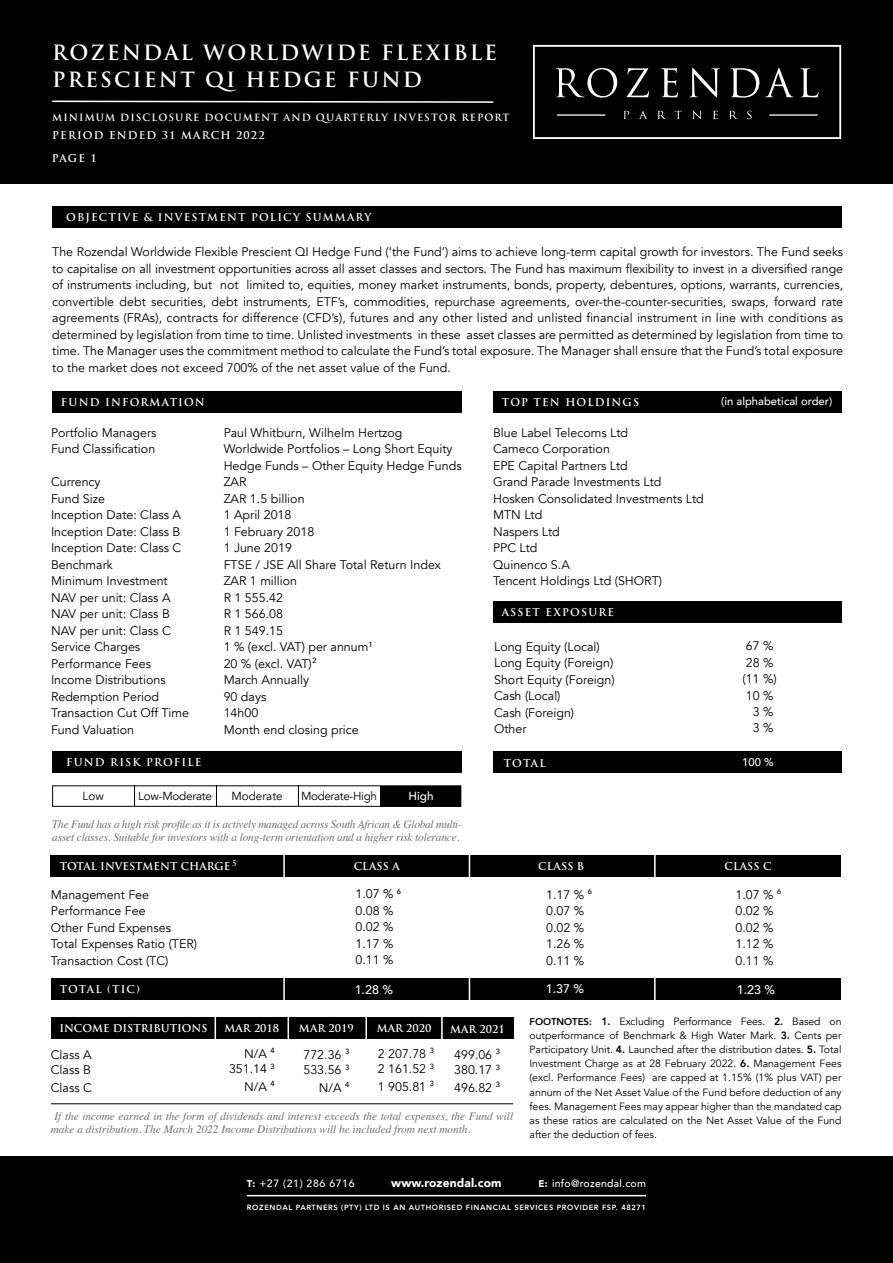
<style>
.page{position:relative;width:893px;height:1263px;background:#fff}
.page>*{position:absolute;margin:0;border:0;box-sizing:border-box;transform-origin:0 0}
.t1{font:700 20.55px/26.8px "Trajan Pro";letter-spacing:.1em;color:#fff}
.t2{font:12.45px/16.5px "Avenir";color:#000}
.t3{font:500 12.45px "Avenir";color:#fff}
.t4{font:900 12px "Avenir";letter-spacing:.01em;color:#fff}
.t5{font:11.7px "Avenir";letter-spacing:-.02em;color:#000}
.t6{font:11.7px "Avenir";color:#000}
.t7{font:500 11.7px "Avenir";color:#fff}
.t8{font:italic 11.25px/12.8px "Times";letter-spacing:-.01em;color:#6d6e71}
.t9{font:500 11.25px "Avenir";color:#fff}
.t10{font:10.5px/14.1px "Avenir";color:#000;text-align:justify}
.t11{font:700 10.5px "Trajan Pro";letter-spacing:.1em;color:#fff}
.t12{font:700 10.5px "Trajan Pro";color:#fff}
.t13{font:500 10.5px "Avenir";letter-spacing:.02em;color:#fff}
.t14{font:500 10.5px "Avenir";letter-spacing:.06em;color:#fff}
.t15{font:700 9.75px "Trajan Pro";letter-spacing:.11em;color:#fff}
.t16{font:800 7.5px "Avenir";letter-spacing:.08em;color:#fff}
.s1{font-weight:800;font-size:9.75px}
.s2{font-weight:800}
.s3{font-weight:900;font-size:9.75px}
</style>
<div class="page">
<div style="left:0;top:1157px;width:893px;height:106px;background:#000"></div>
<div style="left:0;top:0;width:893px;height:184px;background:#000"></div>
<svg style="left:533px;top:45px;width:308px;height:94px"></svg>
<hr style="left:247px;top:1195px;width:399px;height:1px;background:#fff">
<div style="left:51px;top:1018px;width:462px;height:21px;background:#000"></div>
<hr style="left:51px;top:1103px;width:462px;height:1px;background:#000">
<hr style="left:288px;top:1008px;width:1px;height:33px;background:#fff">
<hr style="left:365px;top:1008px;width:2px;height:33px;background:#fff">
<hr style="left:215px;top:1010px;width:1px;height:33px;background:#fff">
<div style="left:52px;top:207px;width:789px;height:21px;background:#000"></div>
<div style="left:52px;top:391px;width:409px;height:21px;background:#000"></div>
<div style="left:52px;top:751px;width:410px;height:22px;background:#000"></div>
<div style="left:380px;top:786px;width:81px;height:20px;background:#000"></div>
<svg style="left:134px;top:787px;width:1px;height:18px"></svg>
<svg style="left:216px;top:787px;width:1px;height:18px"></svg>
<svg style="left:298px;top:787px;width:1px;height:18px"></svg>
<div style="left:52px;top:785px;width:409px;height:22px;border:1px solid #000"></div>
<div style="left:493px;top:391px;width:349px;height:21px;background:#000"></div>
<div style="left:493px;top:602px;width:349px;height:21px;background:#000"></div>
<div style="left:493px;top:751px;width:349px;height:22px;background:#000"></div>
<div style="left:51px;top:855px;width:790px;height:22px;background:#000"></div>
<hr style="left:283px;top:850px;width:2px;height:33px;background:#fff">
<div style="left:51px;top:979px;width:790px;height:21px;background:#000"></div>
<hr style="left:283px;top:974px;width:2px;height:33px;background:#fff">
<hr style="left:469px;top:850px;width:1px;height:33px;background:#fff">
<hr style="left:469px;top:974px;width:1px;height:33px;background:#fff">
<hr style="left:654px;top:850px;width:2px;height:33px;background:#fff">
<hr style="left:654px;top:974px;width:2px;height:33px;background:#fff">
<hr style="left:441px;top:1013px;width:2px;height:33px;background:#fff">
<svg style="left:52px;top:100px;width:442px;height:3px"></svg>
<h1 class="t1" style="left:52px;top:40px;width:446px">ROZENDAL WORLDWIDE FLEXIBLE<br>PRESCIENT QI HEDGE FUND</h1>
<p class="t15" style="left:52px;top:111px;width:459px">MINIMUM DISCLOSURE DOCUMENT AND QUARTERLY INVESTOR REPORT</p>
<p class="t11" style="left:52px;top:129px;width:214px">PERIOD ENDED 31 MARCH 2022</p>
<p class="t11" style="left:52px;top:151px;width:46px">PAGE 1</p>
<p class="t11" style="left:66px;top:211px;width:307px">OBJECTIVE &amp; INVESTMENT POLICY SUMMARY</p>
<p class="t2" style="left:52px;top:244px;width:792px;text-align:justify">The Rozendal Worldwide Flexible Prescient QI Hedge Fund (‘the Fund’) aims to achieve long-term capital growth for investors. The Fund seeks to capitalise on all investment opportunities across all asset classes and sectors. The Fund has maximum flexibility to invest in a diversified range of instruments including, but not limited to, equities, money market instruments, bonds, property, debentures, options, warrants, currencies, convertible debt securities, debt instruments, ETF’s, commodities, repurchase agreements, over-the-counter-securities, swaps, forward rate agreements (FRAs), contracts for difference (CFD’s), futures and any other listed and unlisted financial instrument in line with conditions as determined by legislation from time to time. Unlisted investments in these asset classes are permitted as determined by legislation from time to time. The Manager uses the commitment method to calculate the Fund’s total exposure. The Manager shall ensure that the Fund’s total exposure to the market does not exceed 700% of the net asset value of the Fund.</p>
<p class="t11" style="left:61px;top:395px;width:145px">FUND INFORMATION</p>
<p class="t2" style="left:51px;top:424px;width:107px">Portfolio Managers<br>Fund Classification</p>
<p class="t2" style="left:51px;top:474px;width:140px">Currency<br>Fund Size<br>Inception Date: Class A<br>Inception Date: Class B<br>Inception Date: Class C<br>Benchmark<br>Minimum Investment<br>NAV per unit: Class A<br>NAV per unit: Class B<br>NAV per unit: Class C<br>Service Charges<br>Performance Fees<br>Income Distributions<br>Redemption Period<br>Transaction Cut Off Time<br>Fund Valuation</p>
<p class="t2" style="left:224px;top:424px;width:239px">Paul Whitburn, Wilhelm Hertzog<br>Worldwide Portfolios – Long Short Equity<br>Hedge Funds – Other Equity Hedge Funds<br>ZAR<br>ZAR 1.5 billion<br>1 April 2018<br>1 February 2018<br>1 June 2019<br>FTSE / JSE All Share Total Return Index<br>ZAR 1 million<br>R 1 555.42<br>R 1 566.08<br>R 1 549.15<br>1 % (excl. VAT) per annum<sup>1<br></sup>20 % (excl. VAT)<sup>2<br></sup>March Annually<br>90 days<br>14h00<br>Month end closing price</p>
<p class="t11" style="left:66px;top:756px;width:137px">FUND RISK PROFILE</p>
<p class="t5" style="left:83px;top:789px;width:23px">Low</p>
<p class="t5" style="left:138px;top:789px;width:75px">Low-Moderate</p>
<p class="t6" style="left:231px;top:789px;width:53px">Moderate</p>
<p class="t5" style="left:301px;top:789px;width:77px">Moderate-High</p>
<p class="t7" style="left:408px;top:786px;width:27px">High</p>
<p class="t8" style="left:52px;top:817px;width:411px">The Fund has a high risk profile as it is actively managed across South African &amp; Global multi&shy;asset classes. Suitable for investors with a long-term orientation and a higher risk tolerance.</p>
<p class="t11" style="left:502px;top:395px;width:139px">TOP TEN HOLDINGS</p>
<p class="t2" style="left:493px;top:424px;width:212px">Blue Label Telecoms Ltd<br>Cameco Corporation<br>EPE Capital Partners Ltd<br>Grand Parade Investments Ltd<br>Hosken Consolidated Investments Ltd<br>MTN Ltd<br>Naspers Ltd<br>PPC Ltd<br>Quinenco S.A<br>Tencent Holdings Ltd (SHORT)</p>
<p class="t11" style="left:502px;top:606px;width:114px">ASSET EXPOSURE</p>
<p class="t9" style="left:721px;top:391px;width:112px">(in alphabetical order)</p>
<p class="t2" style="left:494px;top:638px;width:122px">Long Equity (Local)<br>Long Equity (Foreign)<br>Short Equity (Foreign)<br>Cash (Local)<br>Cash (Foreign)<br>Other</p>
<p class="t2" style="left:742px;top:638px;width:36px;text-align:center">67 %<br>28 % (11 %)<br>10 %<br>3 %<br>3 %</p>
<p class="t11" style="left:504px;top:757px;width:44px">TOTAL</p>
<p class="t9" style="left:742px;top:753px;width:33px">100 %</p>
<p class="t12" style="left:60px;top:860px;width:178px">TOTAL INVESTMENT CHARGE <sup>5</sup></p>
<p class="t2" style="left:51px;top:886px;width:148px">Management Fee<br>Performance Fee<br>Other Fund Expenses<br>Total Expenses Ratio (TER)<br>Transaction Cost (TC)</p>
<p class="t11" style="left:354px;top:860px;width:48px">CLASS A</p>
<p class="t11" style="left:538px;top:860px;width:48px">CLASS B</p>
<p class="t11" style="left:724px;top:860px;width:49px">CLASS C</p>
<p class="t2" style="left:355px;top:886px;width:47px">1.07 % <sup>6<br></sup>0.08 %<br>0.02 %<br>1.17 %<br>0.11 %</p>
<p class="t2" style="left:735px;top:886px;width:47px">1.07 % <sup>6<br></sup>0.02 %<br>0.02 %<br>1.12 %<br>0.11 %</p>
<p class="t2" style="left:546px;top:886px;width:47px">1.17 % <sup>6<br></sup>0.07 %<br>0.02 %<br>1.26 %<br>0.11 %</p>
<p class="t11" style="left:60px;top:983px;width:82px">TOTAL (TIC)</p>
<p class="t3" style="left:355px;top:978px;width:40px">1.28 %</p>
<p class="t3" style="left:546px;top:978px;width:40px">1.37 %</p>
<p class="t3" style="left:737px;top:978px;width:40px">1.23 %</p>
<p class="t12" style="left:59px;top:1022px;width:150px">INCOME DISTRIBUTIONS</p>
<p class="t2" style="left:51px;top:1047px;width:42px;line-height:15.6px">Class A<br>Class B</p>
<p class="t2" style="left:51px;top:1079px;width:43px">Class C</p>
<p class="t11" style="left:225px;top:1022px;width:56px">MAR 2018</p>
<p class="t2" style="left:229px;top:1046px;width:47px;line-height:15.6px;text-align:right">N/A <sup>4<br></sup>351.14 <sup>3</sup></p>
<p class="t2" style="left:244px;top:1079px;width:32px">N/A <sup>4</sup></p>
<p class="t11" style="left:299px;top:1022px;width:56px">MAR 2019</p>
<p class="t2" style="left:303px;top:1047px;width:47px;line-height:15.6px">772.36 <sup>3<br></sup>533.56 <sup>3</sup></p>
<p class="t2" style="left:319px;top:1079px;width:32px">N/A <sup>4</sup></p>
<p class="t11" style="left:377px;top:1022px;width:56px">MAR 2020</p>
<p class="t2" style="left:378px;top:1046px;width:58px;line-height:15.6px">2 207.78 <sup>3<br></sup>2 161.52 <sup>3</sup></p>
<p class="t2" style="left:378px;top:1079px;width:58px">1 905.81 <sup>3</sup></p>
<p class="t11" style="left:450px;top:1022px;width:56px">MAR 2021</p>
<p class="t2" style="left:454px;top:1047px;width:47px;line-height:15.6px">499.06 <sup>3<br></sup>380.17 <sup>3</sup></p>
<p class="t2" style="left:454px;top:1079px;width:47px">496.82 <sup>3</sup></p>
<p class="t8" style="left:51px;top:1109px;width:464px;text-indent:4px">If the income earned in the form of dividends and interest exceeds the total expenses, the Fund will make a distribution. The March 2022 Income Distributions will be included from next month.</p>
<p class="t10" style="left:530px;top:1014px;width:314px"><span class="s1">FOOTNOTES:</span> <span class="s2">1.</span> Excluding Performance Fees. <span class="s2">2.</span> Based on outperformance of Benchmark &amp; High Water Mark. <span class="s2">3.</span> Cents per Participatory Unit. <span class="s2">4.</span> Launched after the distribution dates. <span class="s2">5.</span> Total Investment Charge as at 28 February 2022. <span class="s2">6.</span> Management Fees (excl. Performance Fees) are capped at 1.15% (1% plus VAT) per annum of the Net Asset Value of the Fund before deduction of any fees. Management Fees may appear higher than the mandated cap as these ratios are calculated on the Net Asset Value of the Fund after the deduction of fees.</p>
<p class="t14" style="left:247px;top:1174px;width:109px"><span class="s3">T:</span> +27 (21) 286 6716</p>
<p class="t4" style="left:391px;top:1172px;width:112px">www.rozendal.com</p>
<p class="t13" style="left:538px;top:1174px;width:109px"><span class="s3">E:</span> info@rozendal.com</p>
<p class="t16" style="left:247px;top:1201px;width:400px">ROZENDAL PARTNERS (PTY) LTD IS AN AUTHORISED FINANCIAL SERVICES PROVIDER FSP. 48271</p>
</div>
